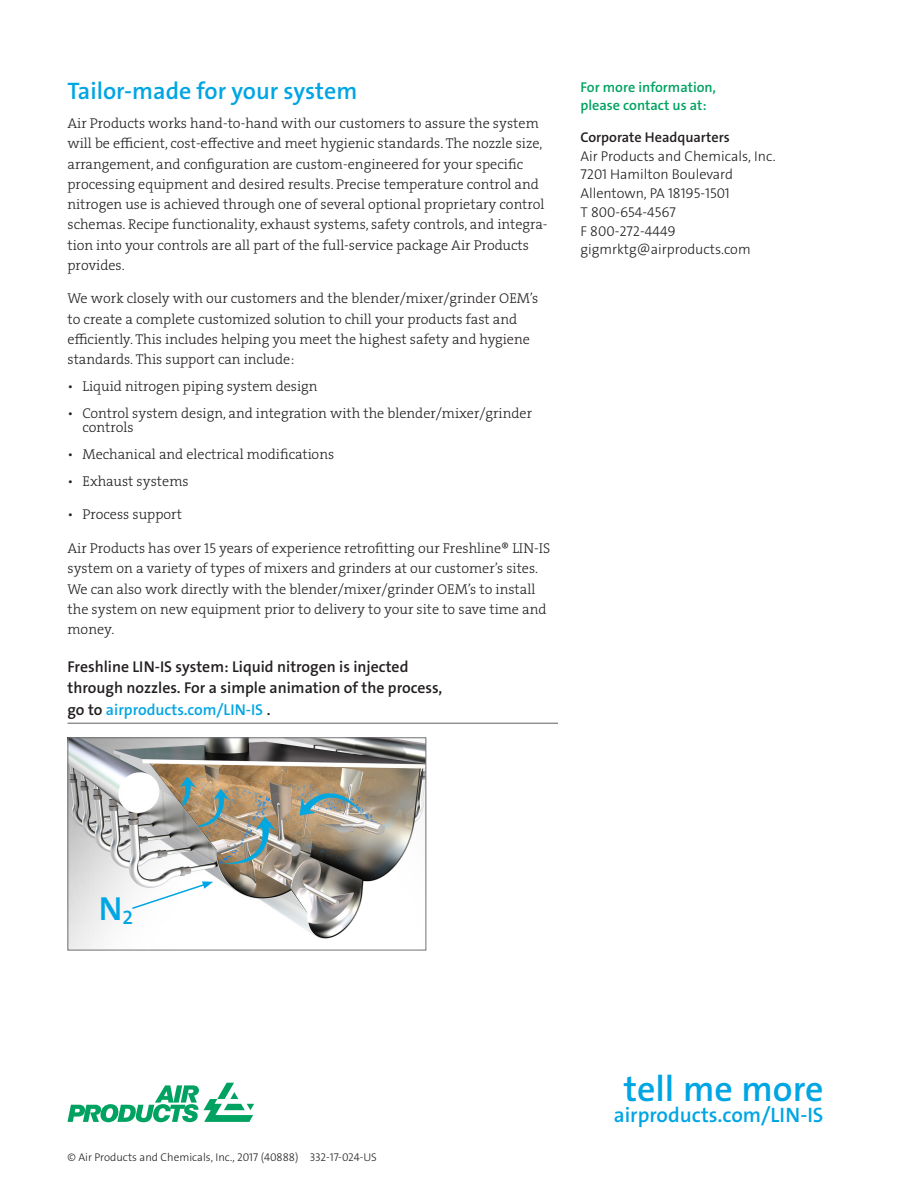
<style>
.page{position:relative;width:918px;height:1188px;background:#fff}
.page>*{position:absolute;margin:0;border:0;box-sizing:border-box;transform-origin:0 0}
.t1{font:600 36px "The Sans LF";color:#00a5e3}
.t2{font:600 33.6px "The Sans LF";color:#00a5e3}
.t3{font:600 24px "The Sans LF";color:#00a5e3}
.t4{font:600 21px "The Sans LF";color:#00a5e3}
.t5{font:600 15.75px/21.8px "The Sans LF";color:#231f20}
.t6{font:14.25px/20.2px "The Serif LP3 Lig";color:#231f20}
.t7{font:300 14.25px/18.8px "The Sans LF";color:#231f20}
.t8{font:600 14.25px/18px "The Sans LF";color:#00a261}
.t9{font:600 14.25px "The Sans LF";color:#231f20}
.t10{font:300 11.25px "The Sans LF";color:#231f20}
.s1{color:#00a5e3}
</style>
<div class="page">
<svg style="left:68px;top:1083px;width:186px;height:39px"></svg>
<hr style="left:68px;top:723px;width:490px;height:1px;background:#717074">
<img style="left:70px;top:739px;width:354px;height:209px">
<div style="left:68px;top:737px;width:358px;height:213px;border:1px solid #717074"></div>
<svg style="left:130px;top:881px;width:83px;height:29px"></svg>
<h3 class="t3" style="left:68px;top:75px;width:291px">Tailor-made for your system</h3>
<p class="t6" style="left:68px;top:113px;width:482px">Air Products works hand-to-hand with our customers to assure the system will be efficient, cost-effective and meet hygienic standards. The nozzle size, arrangement, and configuration are custom-engineered for your specific processing equipment and desired results. Precise temperature control and nitrogen use is achieved through one of several optional proprietary control schemas. Recipe functionality, exhaust systems, safety controls, and integra&shy;tion into your controls are all part of the full-service package Air Products provides.</p>
<p class="t6" style="left:68px;top:289px;width:472px">We work closely with our customers and the blender/mixer/grinder OEM’s to create a complete customized solution to chill your products fast and efficiently. This includes helping you meet the highest safety and hygiene standards. This support can include:</p>
<p class="t6" style="left:68px;top:376px;width:252px">• Liquid nitrogen piping system design</p>
<p class="t6" style="left:83px;top:407px;width:451px;line-height:13.5px;text-indent:-15px">• Control system design, and integration with the blender/mixer/grinder controls</p>
<p class="t6" style="left:68px;top:444px;width:268px">• Mechanical and electrical modifications</p>
<p class="t6" style="left:68px;top:471px;width:123px">• Exhaust systems</p>
<p class="t6" style="left:68px;top:505px;width:116px">• Process support</p>
<p class="t6" style="left:68px;top:538px;width:484px">Air Products has over 15 years of experience retrofitting our Freshline® LIN-IS system on a variety of types of mixers and grinders at our customer’s sites.<br>We can also work directly with the blender/mixer/grinder OEM’s to install the system on new equipment prior to delivery to your site to save time and money.</p>
<p class="t5" style="left:68px;top:656px;width:376px">Freshline LIN-IS system: Liquid nitrogen is injected through nozzles. For a simple animation of the process, go to <span class="s1">airproducts.com/LIN-IS</span> .</p>
<p class="t8" style="left:580px;top:78px;width:137px">For more information, please contact us at:</p>
<p class="t9" style="left:580px;top:128px;width:151px">Corporate Headquarters</p>
<p class="t7" style="left:580px;top:146px;width:197px">Air Products and Chemicals, Inc.<br>7201 Hamilton Boulevard<br>Allentown, PA 18195-1501<br>T 800-654-4567<br>F 800-272-4449 gigmrktg@airproducts.com</p>
<h2 class="t2" style="left:99px;top:887px;width:36px">N<sub>2</sub></h2>
<p class="t10" style="left:68px;top:1150px;width:311px">© Air Products and Chemicals, Inc., 2017 (40888) 332-17-024-US</p>
<h1 class="t1" style="left:624px;top:1065px;width:201px">tell me more</h1>
<h3 class="t4" style="left:614px;top:1101px;width:211px">airproducts.com/LIN-IS</h3>
</div>
